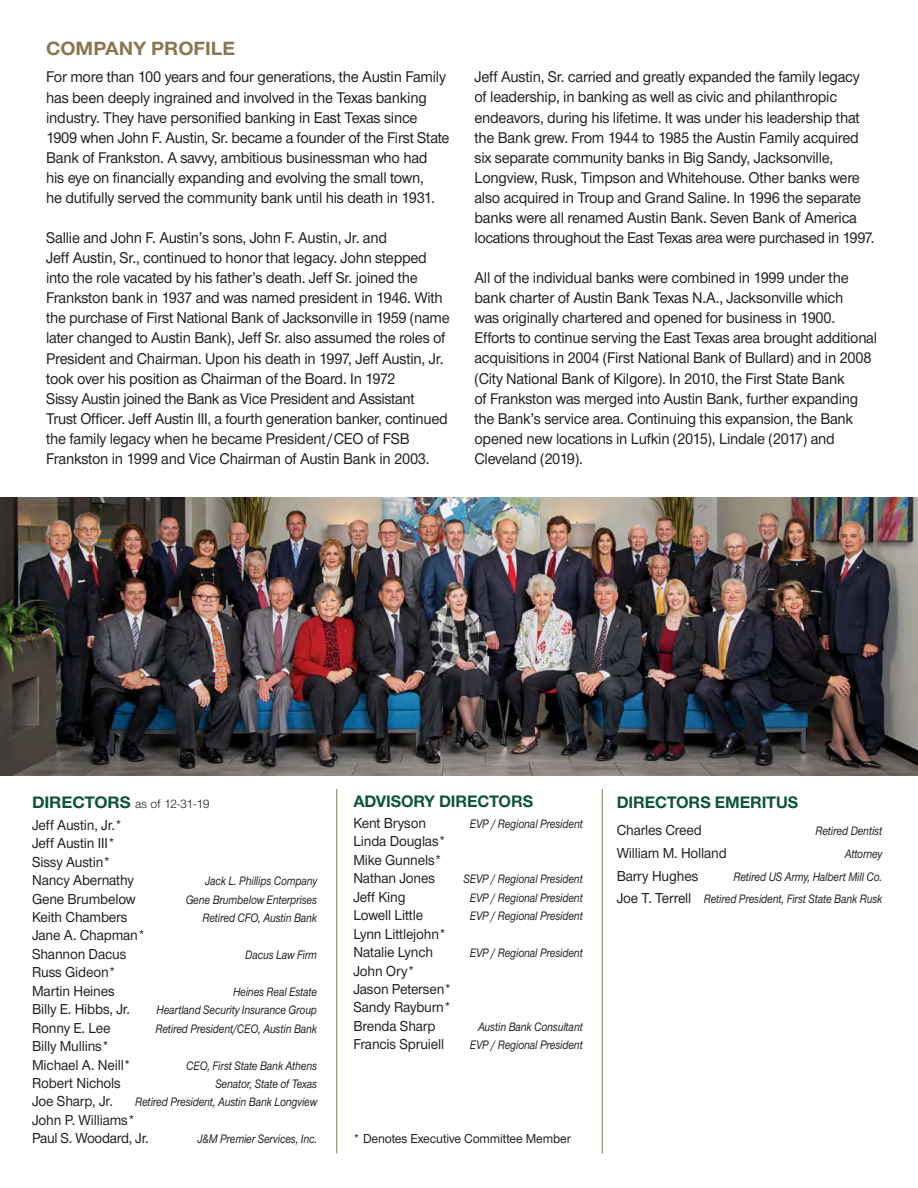
<style>
.page{position:relative;width:918px;height:1188px;background:#fff}
.page>*{position:absolute;margin:0;border:0;box-sizing:border-box;transform-origin:0 0}
.t1{font:700 19.8px "Nimbus San Nov T";color:#8a774f;scale:1.05 1}
.t2{font:700 17.25px "Nimbus San Nov T";letter-spacing:-.01em;color:#0f543c}
.t3{font:500 16.2px/20.1px "Nimbus San Nov T";letter-spacing:-.015em;color:#231f20;scale:.95 1}
.t4{font:500 15px/18.5px "Nimbus San Nov T";letter-spacing:-.01em;color:#231f20;scale:.95 1}
.t5{font:500 13.5px "Nimbus San Nov T";letter-spacing:-.01em;color:#231f20;scale:.95 1}
.t6{font:italic 500 12.75px/23px "Nimbus San Nov T";letter-spacing:-.01em;color:#231f20;text-align:right;scale:.85 1}
.t7{font:12.75px "Nimbus San Nov T";letter-spacing:-.05em;color:#231f20}
.s1{font-weight:700;font-size:17.25px;color:#0f543c}
.s2{font-style:normal;font-size:15px}
</style>
<div class="page">
<hr style="left:602px;top:789px;width:1px;height:365px;background:#8a774f">
<hr style="left:336px;top:789px;width:1px;height:365px;background:#8a774f">
<img style="left:0;top:497px;width:918px;height:279px">
<h3 class="t1" style="left:46px;top:40px;width:182px">COMPANY PROFILE</h3>
<p class="t3" style="left:46px;top:69px;width:426px">For more than 100 years and four generations, the Austin Family has been deeply ingrained and involved in the Texas banking industry. They have personified banking in East Texas since 1909 when John F. Austin, Sr. became a founder of the First State Bank of Frankston. A savvy, ambitious businessman who had his eye on financially expanding and evolving the small town,<br>he dutifully served the community bank until his death in 1931.</p>
<p class="t3" style="left:46px;top:229px;width:426px">Sallie and John F. Austin’s sons, John F. Austin, Jr. and<br>Jeff Austin, Sr., continued to honor that legacy. John stepped into the role vacated by his father’s death. Jeff Sr. joined the Frankston bank in 1937 and was named president in 1946. With the purchase of First National Bank of Jacksonville in 1959 (name later changed to Austin Bank), Jeff Sr. also assumed the roles of President and Chairman. Upon his death in 1997, Jeff Austin, Jr. took over his position as Chairman of the Board. In 1972<br>Sissy Austin joined the Bank as Vice President and Assistant<br>Trust Officer. Jeff Austin III, a fourth generation banker, continued the family legacy when he became President/CEO of FSB Frankston in 1999 and Vice Chairman of Austin Bank in 2003.</p>
<p class="t3" style="left:474px;top:69px;width:423px">Jeff Austin, Sr. carried and greatly expanded the family legacy of leadership, in banking as well as civic and philanthropic endeavors, during his lifetime. It was under his leadership that the Bank grew. From 1944 to 1985 the Austin Family acquired six separate community banks in Big Sandy, Jacksonville, Longview, Rusk, Timpson and Whitehouse. Other banks were also acquired in Troup and Grand Saline. In 1996 the separate banks were all renamed Austin Bank. Seven Bank of America locations throughout the East Texas area were purchased in 1997.</p>
<p class="t3" style="left:474px;top:269px;width:425px">All of the individual banks were combined in 1999 under the bank charter of Austin Bank Texas N.A., Jacksonville which<br>was originally chartered and opened for business in 1900.<br>Efforts to continue serving the East Texas area brought additional acquisitions in 2004 (First National Bank of Bullard) and in 2008 (City National Bank of Kilgore). In 2010, the First State Bank<br>of Frankston was merged into Austin Bank, further expanding the Bank’s service area. Continuing this expansion, the Bank opened new locations in Lufkin (2015), Lindale (2017) and</p>
<p class="t3" style="left:474px;top:450px;width:116px">Cleveland (2019).</p>
<p class="t7" style="left:32px;top:800px;width:179px"><span class="s1">DIRECTORS</span> as of 12-31-19</p>
<h4 class="t2" style="left:353px;top:794px;width:181px">ADVISORY DIRECTORS</h4>
<p class="t4" style="left:32px;top:817px;width:97px">Jeff Austin, Jr.*</p>
<p class="t4" style="left:353px;top:815px;width:78px">Kent Bryson</p>
<p class="t6" style="left:470px;top:814px;width:134px">EVP / Regional President</p>
<p class="t4" style="left:32px;top:835px;width:89px">Jeff Austin III*</p>
<p class="t4" style="left:353px;top:834px;width:99px">Linda Douglas*</p>
<p class="t4" style="left:32px;top:854px;width:84px">Sissy Austin*</p>
<p class="t4" style="left:353px;top:852px;width:95px">Mike Gunnels*</p>
<p class="t4" style="left:32px;top:872px;width:109px">Nancy Abernathy</p>
<p class="t6" style="left:205px;top:871px;width:133px">Jack L. Phillips Company</p>
<p class="t4" style="left:353px;top:871px;width:87px">Nathan Jones</p>
<p class="t6" style="left:464px;top:869px;width:142px">SEVP / Regional President</p>
<p class="t4" style="left:32px;top:891px;width:111px">Gene Brumbelow</p>
<p class="t6" style="left:186px;top:889px;width:156px">Gene Brumbelow Enterprises</p>
<p class="t4" style="left:353px;top:889px;width:57px">Jeff King</p>
<p class="t6" style="left:470px;top:887px;width:134px">EVP / Regional President</p>
<p class="t4" style="left:32px;top:909px;width:102px">Keith Chambers</p>
<p class="t6" style="left:202px;top:908px;width:136px">Retired CFO, Austin Bank</p>
<p class="t4" style="left:353px;top:907px;width:75px">Lowell Little</p>
<p class="t6" style="left:470px;top:906px;width:134px">EVP / Regional President</p>
<p class="t4" style="left:32px;top:928px;width:121px">Jane A. Chapman*</p>
<p class="t4" style="left:353px;top:926px;width:100px">Lynn Littlejohn*</p>
<p class="t4" style="left:32px;top:946px;width:101px">Shannon Dacus</p>
<p class="t6" style="left:245px;top:944px;width:86px">Dacus Law Firm</p>
<p class="t4" style="left:353px;top:944px;width:85px">Natalie Lynch</p>
<p class="t6" style="left:470px;top:943px;width:134px">EVP / Regional President</p>
<p class="t4" style="left:32px;top:965px;width:90px">Russ Gideon*</p>
<p class="t4" style="left:353px;top:963px;width:66px">John Ory*</p>
<p class="t4" style="left:32px;top:983px;width:88px">Martin Heines</p>
<p class="t6" style="left:233px;top:981px;width:100px">Heines Real Estate</p>
<p class="t4" style="left:353px;top:981px;width:105px">Jason Petersen*</p>
<p class="t4" style="left:32px;top:1001px;width:105px">Billy E. Hibbs, Jr.</p>
<p class="t6" style="left:156px;top:1000px;width:190px">Heartland Security Insurance Group</p>
<p class="t4" style="left:353px;top:1000px;width:105px">Sandy Rayburn*</p>
<p class="t4" style="left:32px;top:1020px;width:84px">Ronny E. Lee</p>
<p class="t6" style="left:155px;top:1018px;width:192px">Retired President/CEO, Austin Bank</p>
<p class="t4" style="left:353px;top:1018px;width:88px">Brenda Sharp</p>
<p class="t6" style="left:478px;top:1016px;width:125px">Austin Bank Consultant</p>
<p class="t4" style="left:32px;top:1038px;width:83px">Billy Mullins*</p>
<p class="t4" style="left:353px;top:1037px;width:97px">Francis Spruiell</p>
<p class="t6" style="left:470px;top:1035px;width:134px">EVP / Regional President</p>
<p class="t4" style="left:32px;top:1057px;width:106px">Michael A. Neill*</p>
<p class="t6" style="left:186px;top:1055px;width:155px">CEO, First State Bank Athens</p>
<p class="t4" style="left:32px;top:1075px;width:95px">Robert Nichols</p>
<p class="t6" style="left:215px;top:1074px;width:121px">Senator, State of Texas</p>
<p class="t4" style="left:32px;top:1094px;width:87px">Joe Sharp, Jr.</p>
<p class="t6" style="left:135px;top:1092px;width:216px">Retired President, Austin Bank Longview</p>
<p class="t4" style="left:32px;top:1112px;width:124px">John P. Williams*<br>Paul S. Woodard, Jr.</p>
<p class="t6" style="left:197px;top:1129px;width:142px">J&amp;M Premier Services, Inc.</p>
<p class="t5" style="left:353px;top:1134px;width:231px">* Denotes Executive Committee Member</p>
<p class="t2" style="left:617px;top:795px;width:183px">DIRECTORS EMERITUS</p>
<p class="t4" style="left:617px;top:822px;width:91px">Charles Creed</p>
<p class="t6" style="left:816px;top:820px;width:80px">Retired Dentist</p>
<p class="t4" style="left:617px;top:845px;width:117px">William M. Holland</p>
<p class="t6" style="left:845px;top:843px;width:46px">Attorney</p>
<p class="t4" style="left:617px;top:868px;width:87px">Barry Hughes</p>
<p class="t6" style="left:617px;top:866px;width:314px">Retired US Army, Halbert Mill Co.<br><span class="s2">Joe T. Terrell</span> Retired President, First State Bank Rusk</p>
</div>
